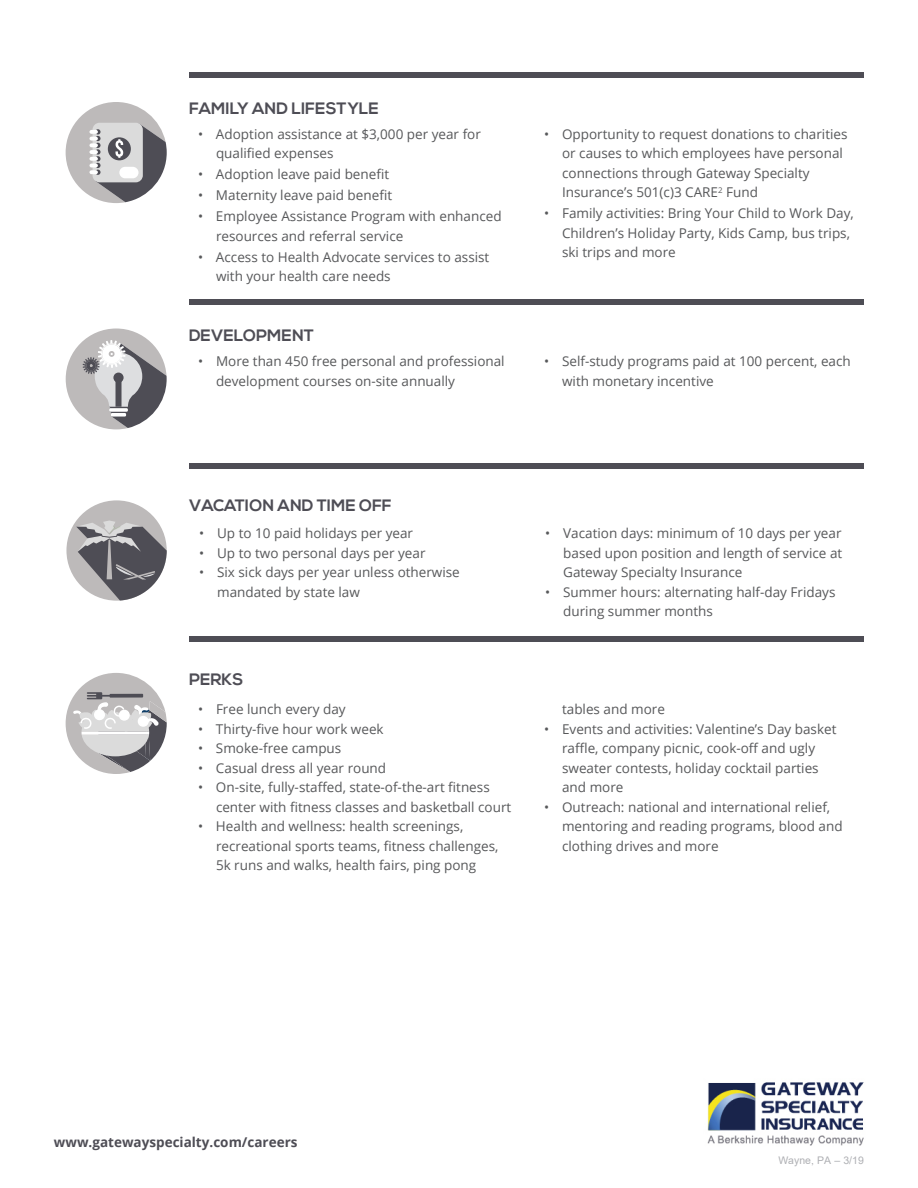
<style>
.page{position:relative;width:918px;height:1188px;background:#fff}
.page>*{position:absolute;margin:0;border:0;box-sizing:border-box;transform-origin:0 0}
.a-head{font:700 16.5px "Nexa";color:#4e4d55}
.bullet_list{font:13.5px/19.5px "Open Sans";color:#57585a}
.contact_your_UN{font:700 13.5px "Open Sans";color:#4e4d55}
.footer_file_name{font:10.5px "Arial";color:#aeafb3}
</style>
<div class="page">
<svg style="left:66px;top:102px;width:101px;height:101px"></svg>
<svg style="left:66px;top:328px;width:101px;height:101px"></svg>
<div style="left:66px;top:500px;width:101px;height:101px;background:#bdbaba;border-radius:50%"></div>
<svg style="left:76px;top:521px;width:91px;height:80px"></svg>
<svg style="left:66px;top:673px;width:101px;height:101px"></svg>
<div style="left:189px;top:72px;width:675px;height:5px;background:#4e4d55"></div>
<div style="left:189px;top:299px;width:675px;height:6px;background:#4e4d55"></div>
<div style="left:189px;top:463px;width:675px;height:6px;background:#4e4d55"></div>
<div style="left:189px;top:636px;width:675px;height:6px;background:#4e4d55"></div>
<img style="left:707px;top:1082px;width:157px;height:64px">
<p class="a-head" style="left:189px;top:99px;width:191px">FAMILY AND LIFESTYLE</p>
<p class="bullet_list" style="left:216px;top:124px;width:266px;text-indent:-18px">• Adoption assistance at $3,000 per year for qualified expenses</p>
<p class="bullet_list" style="left:198px;top:164px;width:193px">• Adoption leave paid benefit</p>
<p class="bullet_list" style="left:198px;top:185px;width:196px">• Maternity leave paid benefit</p>
<p class="bullet_list" style="left:216px;top:206px;width:287px;text-indent:-18px">• Employee Assistance Program with enhanced resources and referral service</p>
<p class="bullet_list" style="left:216px;top:247px;width:275px;text-indent:-18px">• Access to Health Advocate services to assist with your health care needs</p>
<p class="a-head" style="left:189px;top:326px;width:127px">DEVELOPMENT</p>
<p class="bullet_list" style="left:562px;top:124px;width:287px;text-indent:-18px">• Opportunity to request donations to charities or causes to which employees have personal connections through Gateway Specialty Insurance’s 501(c)3 CARE<sup>2</sup> Fund</p>
<p class="bullet_list" style="left:562px;top:203px;width:293px;text-indent:-18px">• Family activities: Bring Your Child to Work Day,<br>Children’s Holiday Party, Kids Camp, bus trips, ski trips and more</p>
<p class="bullet_list" style="left:216px;top:351px;width:290px;text-indent:-18px">• More than 450 free personal and professional development courses on-site annually</p>
<p class="bullet_list" style="left:562px;top:351px;width:290px;text-indent:-18px">• Self-study programs paid at 100 percent, each with monetary incentive</p>
<p class="a-head" style="left:189px;top:496px;width:204px">VACATION AND TIME OFF</p>
<p class="bullet_list" style="left:199px;top:523px;width:216px">• Up to 10 paid holidays per year</p>
<p class="bullet_list" style="left:199px;top:543px;width:228px">• Up to two personal days per year</p>
<p class="bullet_list" style="left:217px;top:562px;width:244px;text-indent:-18px">• Six sick days per year unless otherwise mandated by state law</p>
<p class="a-head" style="left:189px;top:670px;width:56px">PERKS</p>
<p class="bullet_list" style="left:198px;top:699px;width:149px">• Free lunch every day</p>
<p class="bullet_list" style="left:198px;top:719px;width:187px">• Thirty-five hour work week</p>
<p class="bullet_list" style="left:198px;top:738px;width:145px">• Smoke-free campus</p>
<p class="bullet_list" style="left:198px;top:758px;width:190px">• Casual dress all year round</p>
<p class="bullet_list" style="left:216px;top:777px;width:297px;text-indent:-18px">• On-site, fully-staffed, state-of-the-art fitness center with fitness classes and basketball court</p>
<p class="bullet_list" style="left:216px;top:816px;width:284px;text-indent:-18px">• Health and wellness: health screenings, recreational sports teams, fitness challenges,<br>5k runs and walks, health fairs, ping pong</p>
<p class="bullet_list" style="left:563px;top:523px;width:281px;text-align:justify;text-indent:-18px">• Vacation days: minimum of 10 days per year based upon position and length of service at Gateway Specialty Insurance</p>
<p class="bullet_list" style="left:563px;top:582px;width:274px;text-indent:-18px">• Summer hours: alternating half-day Fridays during summer months</p>
<p class="bullet_list" style="left:562px;top:699px;width:104px">tables and more</p>
<p class="bullet_list" style="left:562px;top:719px;width:276px;text-indent:-18px">• Events and activities: Valentine’s Day basket raffle, company picnic, cook-off and ugly sweater contests, holiday cocktail parties and more</p>
<p class="bullet_list" style="left:562px;top:797px;width:282px;text-indent:-18px">• Outreach: national and international relief, mentoring and reading programs, blood and clothing drives and more</p>
<p class="contact_your_UN" style="left:54px;top:1133px;width:245px">www.gatewayspecialty.com/careers</p>
<p class="footer_file_name" style="left:778px;top:1153px;width:87px">Wayne, PA – 3/19</p>
</div>
